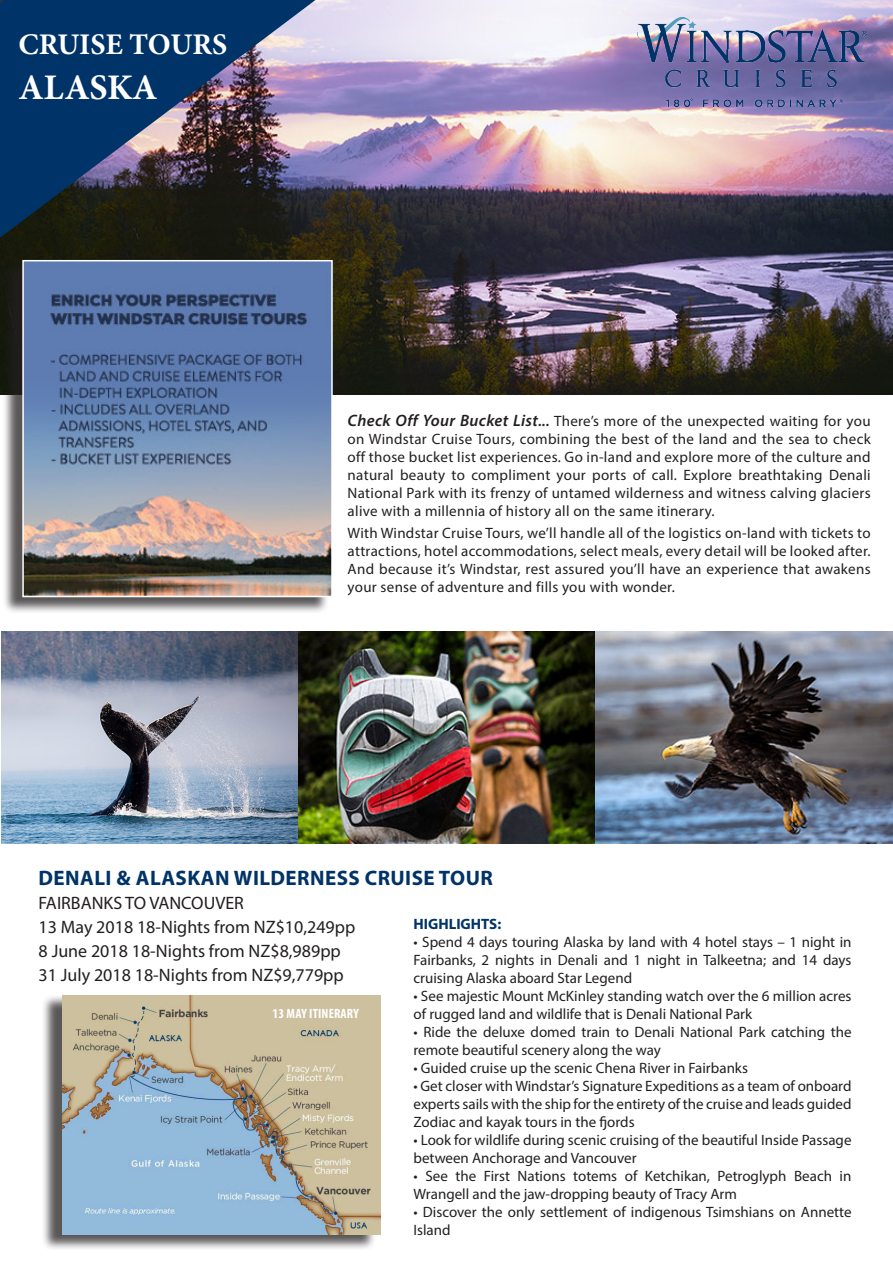
<style>
.page{position:relative;width:893px;height:1263px;background:#fff}
.page>*{position:absolute;margin:0;border:0;box-sizing:border-box;transform-origin:0 0}
.t1{font:700 36px "Minion Pro";letter-spacing:-.01em;color:#fff}
.t2{font:700 30px "Minion Pro";color:#fff}
.t3{font:700 21px "Myriad Pro";letter-spacing:.02em;color:#003367}
.t4{font:18px "Myriad Pro";color:#231f20}
.t5{font:15px/18px "Myriad Pro";color:#231f20}
.t6{font:700 15px "Myriad Pro";color:#003367}
.t7{font:700 condensed 13.5px "Myriad Pro";letter-spacing:.01em;color:#fff}
.s1{font-weight:600;font-style:italic;font-size:16.5px}
.s2{font-weight:600;font-style:italic}
</style>
<div class="page">
<img style="left:0;top:0;width:893px;height:395px">
<img style="left:638px;top:17px;width:228px;height:90px">
<div style="left:2px;top:261px;width:327px;height:354px;background:#231f20;opacity:.75"></div>
<img style="left:25px;top:263px;width:305px;height:331px">
<div style="left:22px;top:260px;width:311px;height:337px;border:2px solid #fff"></div>
<img style="left:0;top:0;width:315px;height:238px">
<div style="left:41px;top:994px;width:335px;height:256px;background:#231f20;opacity:.75"></div>
<img style="left:62px;top:995px;width:319px;height:240px">
<img style="left:1px;top:631px;width:892px;height:213px">
<p class="t2" style="left:18px;top:23px;width:210px">CRUISE TOURS</p>
<p class="t1" style="left:18px;top:62px;width:141px">ALASKA</p>
<p class="t5" style="left:348px;top:412px;width:525px;text-align:justify"><span class="s1">Check Off Your Bucket List</span><span class="s2">...</span> There’s more of the unexpected waiting for you on Windstar Cruise Tours, combining the best of the land and the sea to check off those bucket list experiences. Go in-land and explore more of the culture and natural beauty to compliment your ports of call. Explore breathtaking Denali National Park with its frenzy of untamed wilderness and witness calving glaciers alive with a millennia of history all on the same itinerary.</p>
<p class="t5" style="left:348px;top:524px;width:525px;text-align:justify">With Windstar Cruise Tours, we’ll handle all of the logistics on-land with tickets to attractions, hotel accommodations, select meals, every detail will be looked after.<br>And because it’s Windstar, rest assured you’ll have an experience that awakens your sense of adventure and fills you with wonder.</p>
<p class="t3" style="left:39px;top:865px;width:456px">DENALI &amp; ALASKAN WILDERNESS CRUISE TOUR</p>
<p class="t4" style="left:39px;top:892px;width:207px">FAIRBANKS TO VANCOUVER</p>
<p class="t4" style="left:39px;top:916px;width:318px">13 May 2018 18-Nights from NZ$10,249pp</p>
<p class="t4" style="left:39px;top:940px;width:304px">8 June 2018 18-Nights from NZ$8,989pp</p>
<p class="t4" style="left:39px;top:964px;width:307px">31 July 2018 18-Nights from NZ$9,779pp</p>
<p class="t7" style="left:273px;top:1005px;width:88px">13 MAY ITINERARY</p>
<p class="t6" style="left:414px;top:914px;width:89px">HIGHLIGHTS:</p>
<p class="t5" style="left:414px;top:932px;width:440px;text-align:justify">• Spend 4 days touring Alaska by land with 4 hotel stays – 1 night in Fairbanks, 2 nights in Denali and 1 night in Talkeetna; and 14 days cruising Alaska aboard Star Legend</p>
<p class="t5" style="left:414px;top:986px;width:439px">• See majestic Mount McKinley standing watch over the 6 million acres of rugged land and wildlife that is Denali National Park</p>
<p class="t5" style="left:414px;top:1022px;width:439px">• Ride the deluxe domed train to Denali National Park catching the remote beautiful scenery along the way</p>
<p class="t5" style="left:414px;top:1058px;width:336px">• Guided cruise up the scenic Chena River in Fairbanks</p>
<p class="t5" style="left:414px;top:1076px;width:439px;text-align:justify">• Get closer with Windstar’s Signature Expeditions as a team of onboard experts sails with the ship for the entirety of the cruise and leads guided Zodiac and kayak tours in the fjords</p>
<p class="t5" style="left:414px;top:1130px;width:439px">• Look for wildlife during scenic cruising of the beautiful Inside Passage between Anchorage and Vancouver</p>
<p class="t5" style="left:414px;top:1166px;width:439px">• See the First Nations totems of Ketchikan, Petroglyph Beach in<br>Wrangell and the jaw-dropping beauty of Tracy Arm</p>
<p class="t5" style="left:414px;top:1202px;width:439px">• Discover the only settlement of indigenous Tsimshians on Annette<br>Island</p>
</div>
